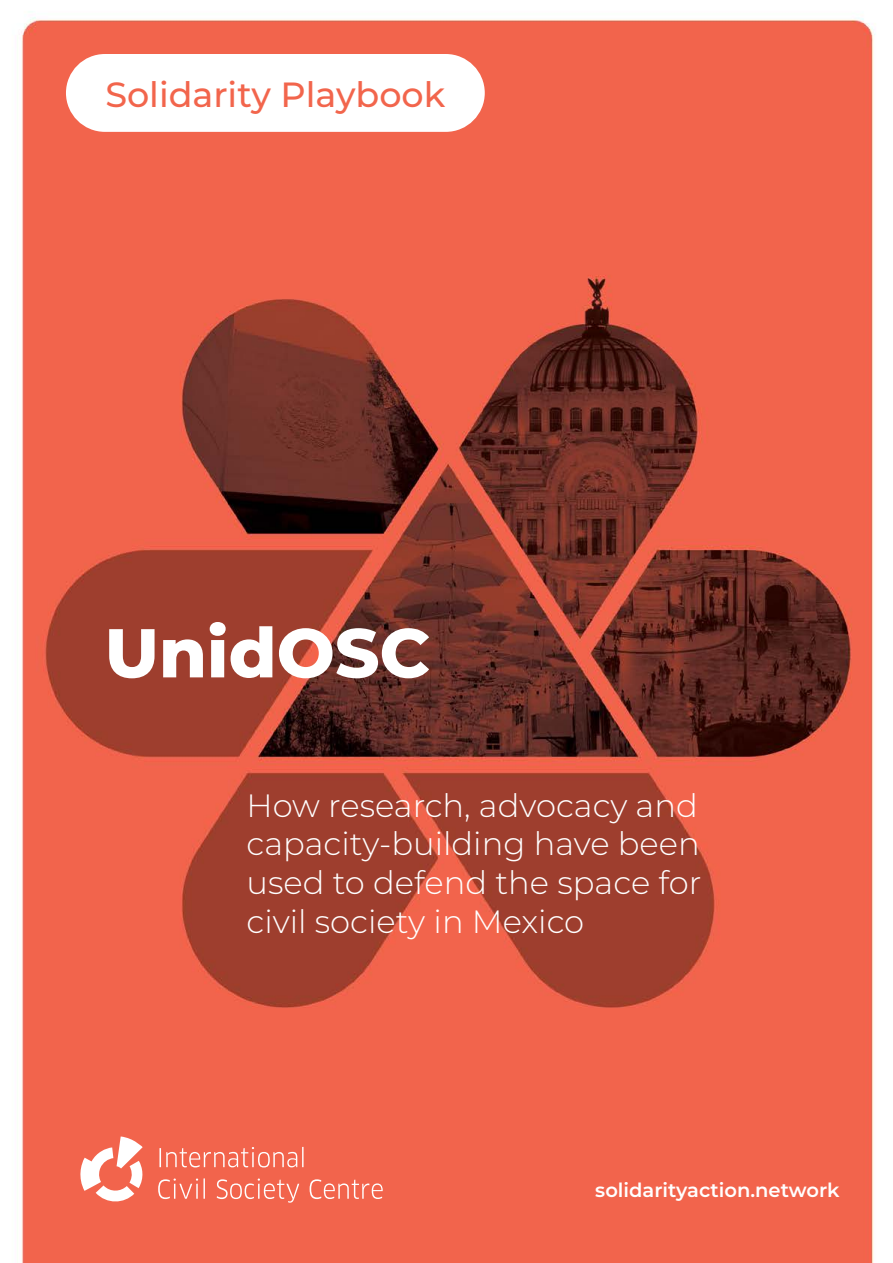
<style>
.page{position:relative;width:893px;height:1263px;background:#fff}
.page>*{position:absolute;margin:0;border:0;box-sizing:border-box;transform-origin:0 0}
.t1{font:800 68.85px "Montserrat";color:#fff}
.t2{font:500 34.95px "Montserrat";color:#f2654c}
.t3{font:300 32.25px/38.7px "Montserrat";color:#fff;text-align:justify}
.t4{font:600 19.5px "Montserrat";color:#fff}
</style>
<div class="page">
<img style="left:21px;top:11px;width:854px;height:1252px">
<div style="left:129px;top:1161px;width:16px;height:27px;background:#f2644c;border-radius:6px"></div>
<svg style="left:78px;top:1136px;width:65px;height:68px"></svg>
<svg style="left:158px;top:1178px;width:225px;height:25px"></svg>
<svg style="left:159px;top:1147px;width:145px;height:20px"></svg>
<div style="left:66px;top:54px;width:419px;height:78px;background:#fff;border-radius:39px"></div>
<p class="t2" style="left:105px;top:71px;width:341px">Solidarity Playbook</p>
<h1 class="t1" style="left:105px;top:602px;width:327px">UnidOSC</h1>
<p class="t3" style="left:246px;top:785px;width:456px">How research, advocacy and capacity-building have been used to defend the space for civil society in Mexico</p>
<p class="t4" style="left:595px;top:1176px;width:246px">solidarityaction.network</p>
</div>
